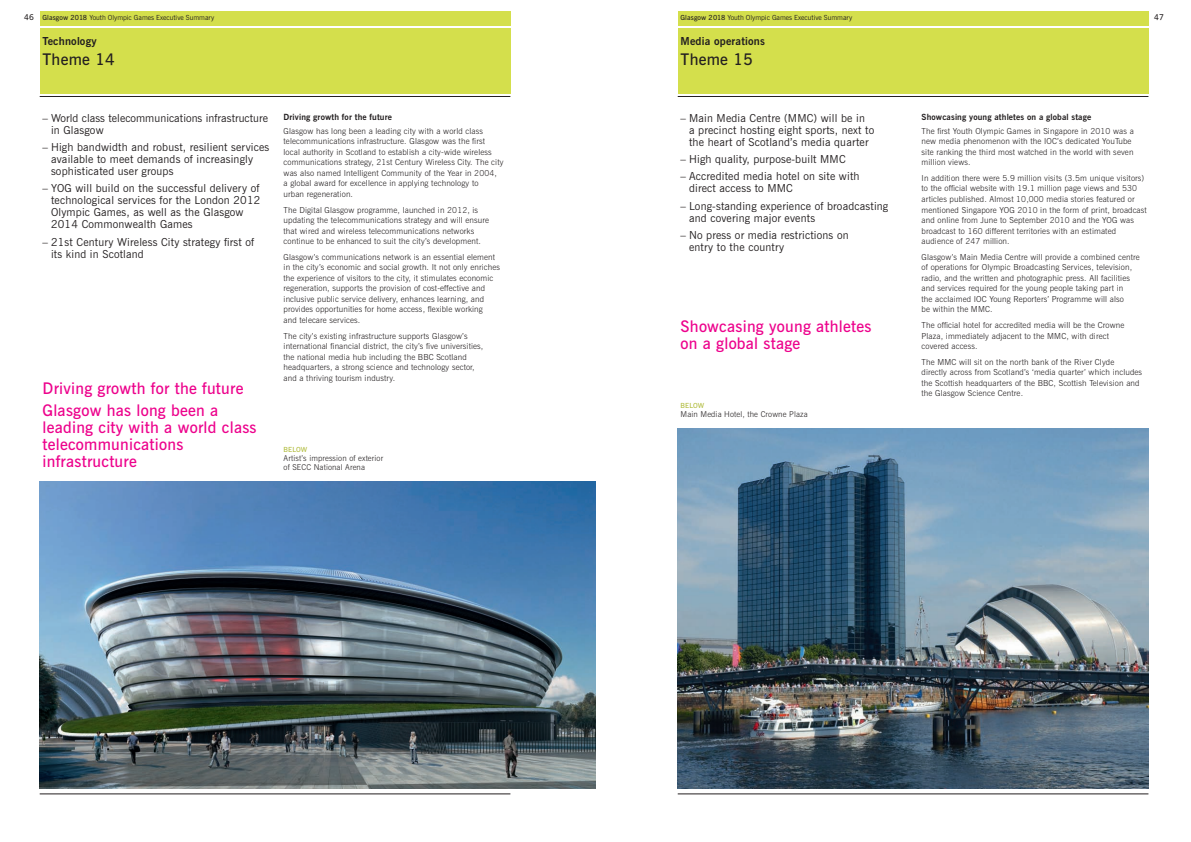
<style>
.page{position:relative;width:1191px;height:842px;background:#fff}
.page>*{position:absolute;margin:0;border:0;box-sizing:border-box;transform-origin:0 0}
.t1{font:600 16px/17px "News Gothic BT";letter-spacing:.015em;color:#ed028c}
.t2{font:600 16px "News Gothic BT";letter-spacing:.015em;color:#231f20}
.t3{font:11px/12px "News Gothic BT";letter-spacing:.015em;color:#231f20}
.t4{font:700 11px "News Gothic BT";letter-spacing:.015em;color:#231f20}
.t5{font:700 8.5px "News Gothic BT";letter-spacing:.015em;color:#231f20}
.t6{font:300 8.2px/10.5px "News Gothic BT";letter-spacing:.015em;color:#231f20}
.t7{font:300 8px/9px "News Gothic BT";letter-spacing:.015em;color:#231f20}
.t8{font:600 8px "News Gothic BT";color:#231f20}
.t9{font:7px "News Gothic BT";letter-spacing:-.005em;color:#231f20}
.t10{font:600 7px "News Gothic BT";letter-spacing:.015em;color:#b2bd41}
.s1{font-weight:600;font-size:8px}
.s2{font-weight:600}
</style>
<div class="page">
<div style="left:40px;top:11px;width:470px;height:15px;background:#d4df4c"></div>
<div style="left:40px;top:28px;width:470px;height:66px;background:#d4df4c"></div>
<hr style="left:40px;top:794px;width:470px;height:1px;background:#231f20">
<hr style="left:40px;top:96px;width:470px;height:1px;background:#231f20">
<img style="left:40px;top:482px;width:555px;height:306px">
<div style="left:677px;top:28px;width:471px;height:66px;background:#d4df4c"></div>
<hr style="left:677px;top:794px;width:471px;height:1px;background:#231f20">
<hr style="left:677px;top:96px;width:471px;height:1px;background:#231f20">
<div style="left:677px;top:11px;width:471px;height:15px;background:#d4df4c"></div>
<img style="left:677px;top:428px;width:471px;height:360px">
<p class="t9" style="left:24px;top:13px;width:191px"><span class="s1">46</span> <span class="s2">Glasgow 2018</span> Youth Olympic Games Executive Summary</p>
<h2 class="t4" style="left:43px;top:34px;width:56px">Technology</h2>
<h1 class="t2" style="left:43px;top:50px;width:74px">Theme 14</h1>
<h2 class="t3" style="left:51px;top:112px;width:218px;text-indent:-9px">– World class telecommunications infrastructure in Glasgow</h2>
<h2 class="t3" style="left:51px;top:141px;width:220px;text-indent:-9px">– High bandwidth and robust, resilient services available to meet demands of increasingly sophisticated user groups</h2>
<h2 class="t3" style="left:51px;top:182px;width:211px;text-indent:-9px">– YOG will build on the successful delivery of technological services for the London 2012<br>Olympic Games, as well as the Glasgow 2014 Commonwealth Games</h2>
<h2 class="t3" style="left:51px;top:236px;width:205px;text-indent:-9px">– 21st Century Wireless City strategy first of its kind in Scotland</h2>
<h1 class="t1" style="left:43px;top:377px;width:202px;line-height:22.3px">Driving growth for the future<br>Glasgow has long been a</h1>
<h1 class="t1" style="left:43px;top:419px;width:215px">leading city with a world class telecommunications infrastructure</h1>
<p class="t5" style="left:283px;top:112px;width:110px">Driving growth for the future</p>
<p class="t6" style="left:283px;top:125px;width:221px">Glasgow has long been a leading city with a world class telecommunications infrastructure. Glasgow was the first local authority in Scotland to establish a city-wide wireless communications strategy, 21st Century Wireless City. The city was also named Intelligent Community of the Year in 2004,<br>a global award for excellence in applying technology to<br>urban regeneration.</p>
<p class="t6" style="left:283px;top:204px;width:207px">The Digital Glasgow programme, launched in 2012, is updating the telecommunications strategy and will ensure that wired and wireless telecommunications networks continue to be enhanced to suit the city’s development.</p>
<p class="t6" style="left:283px;top:252px;width:218px">Glasgow’s communications network is an essential element in the city’s economic and social growth. It not only enriches the experience of visitors to the city, it stimulates economic regeneration, supports the provision of cost-effective and inclusive public service delivery, enhances learning, and provides opportunities for home access, flexible working<br>and telecare services.</p>
<p class="t6" style="left:283px;top:330px;width:201px">The city’s existing infrastructure supports Glasgow’s international financial district, the city’s five universities, the national media hub including the BBC Scotland headquarters, a strong science and technology sector, and a thriving tourism industry.</p>
<p class="t10" style="left:283px;top:445px;width:25px">beLOw</p>
<p class="t7" style="left:283px;top:453px;width:101px">Artist’s impression of exterior of SECC National Arena</p>
<p class="t9" style="left:680px;top:13px;width:173px"><span class="s2">Glasgow 2018</span> Youth Olympic Games Executive Summary</p>
<h2 class="t4" style="left:680px;top:34px;width:86px">Media operations</h2>
<h1 class="t2" style="left:680px;top:50px;width:74px">Theme 15</h1>
<h2 class="t3" style="left:689px;top:112px;width:187px;text-indent:-9px">– Main Media Centre (MMC) will be in<br>a precinct hosting eight sports, next to the heart of Scotland’s media quarter</h2>
<h2 class="t3" style="left:680px;top:153px;width:167px">– High quality, purpose-built MMC</h2>
<h2 class="t3" style="left:689px;top:170px;width:172px;text-indent:-9px">– Accredited media hotel on site with direct access to MMC</h2>
<h2 class="t3" style="left:689px;top:200px;width:201px;text-indent:-9px">– Long-standing experience of broadcasting and covering major events</h2>
<h2 class="t3" style="left:689px;top:229px;width:161px;text-indent:-9px">– No press or media restrictions on entry to the country</h2>
<h1 class="t1" style="left:680px;top:317px;width:192px">Showcasing young athletes on a global stage</h1>
<p class="t10" style="left:680px;top:401px;width:25px">beLOw</p>
<p class="t7" style="left:680px;top:409px;width:129px">Main Media Hotel, the Crowne Plaza</p>
<p class="t8" style="left:1154px;top:12px;width:11px">47</p>
<p class="t5" style="left:921px;top:112px;width:171px">Showcasing young athletes on a global stage</p>
<p class="t6" style="left:921px;top:125px;width:214px">The first Youth Olympic Games in Singapore in 2010 was a new media phenomenon with the IOC’s dedicated YouTube site ranking the third most watched in the world with seven million views.</p>
<p class="t6" style="left:921px;top:173px;width:227px">In addition there were 5.9 million visits (3.5m unique visitors) to the official website with 19.1 million page views and 530 articles published. Almost 10,000 media stories featured or mentioned Singapore YOG 2010 in the form of print, broadcast and online from June to September 2010 and the YOG was broadcast to 160 different territories with an estimated audience of 247 million.</p>
<p class="t6" style="left:921px;top:252px;width:220px">Glasgow’s Main Media Centre will provide a combined centre of operations for Olympic Broadcasting Services, television, radio, and the written and photographic press. All facilities and services required for the young people taking part in<br>the acclaimed IOC Young Reporters’ Programme will also<br>be within the MMC.</p>
<p class="t6" style="left:921px;top:320px;width:204px">The official hotel for accredited media will be the Crowne<br>Plaza, immediately adjacent to the MMC, with direct covered access.</p>
<p class="t6" style="left:921px;top:357px;width:222px">The MMC will sit on the north bank of the River Clyde<br>directly across from Scotland’s ‘media quarter’ which includes the Scottish headquarters of the BBC, Scottish Television and the Glasgow Science Centre.</p>
</div>
